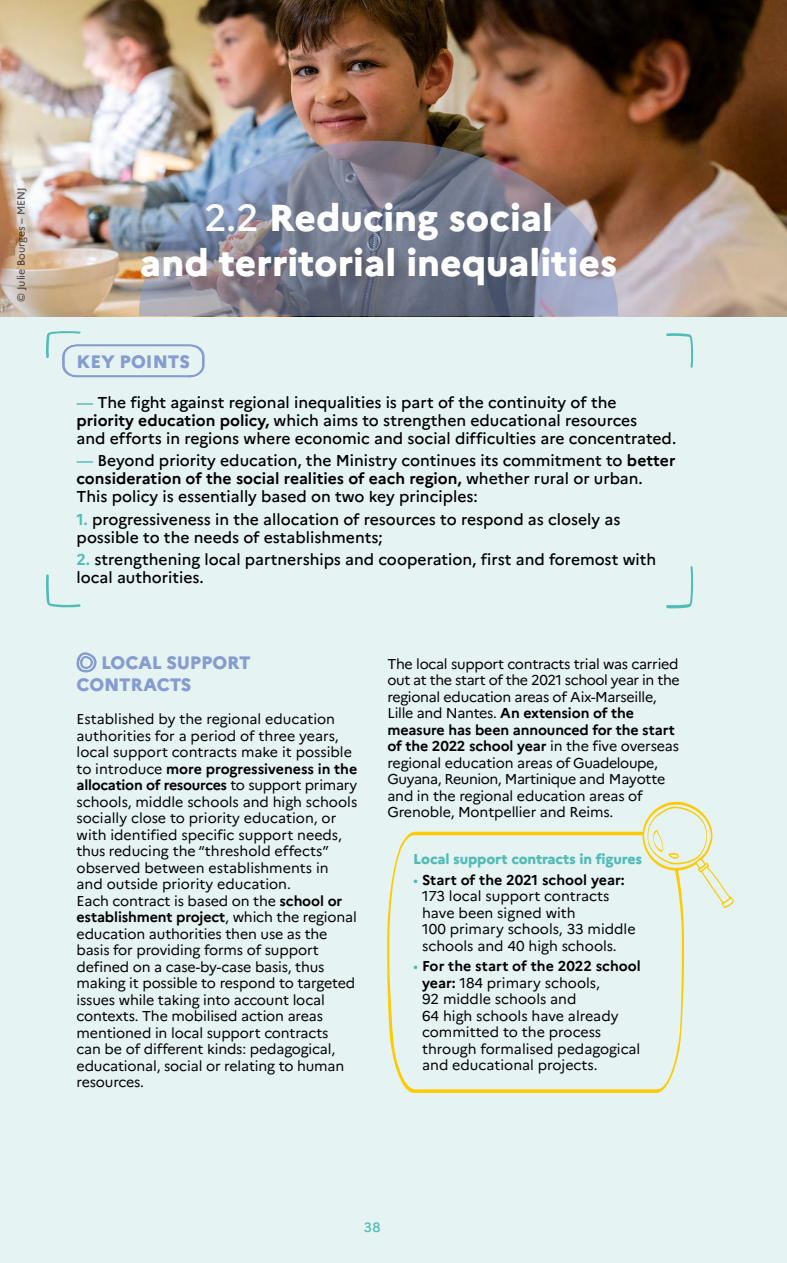
<style>
.page{position:relative;width:787px;height:1263px;background:#e5f3f2}
.page>*{position:absolute;margin:0;border:0;box-sizing:border-box;transform-origin:0 0}
.t1{font:800 37.5px/45px "Marianne";color:#fff;text-align:center}
.t2{font:800 18px/21.6px "Marianne";letter-spacing:-.01em;color:#869cce}
.t3{font:500 15.75px/18px "Marianne";color:#000}
.t4{font:14.25px/16.5px "Marianne";letter-spacing:-.01em;color:#000}
.t5{font:800 14.25px "Marianne";letter-spacing:-.01em;color:#51bbb6}
.t6{font:500 13.5px "Marianne";color:#51bbb6}
.t7{font:10.5px "Marianne";color:#000}
.s1{font-weight:500}
.s2{color:#51bbb6}
.s3{font-weight:700}
.s4{font-weight:700;color:#51bbb6}
</style>
<div class="page">
<img style="left:0;top:0;width:787px;height:316px">
<img style="left:139px;top:141px;width:479px;height:175px">
<svg style="left:46px;top:331px;width:159px;height:47px"></svg>
<svg style="left:666px;top:333px;width:27px;height:35px"></svg>
<svg style="left:46px;top:574px;width:35px;height:34px"></svg>
<svg style="left:666px;top:566px;width:27px;height:42px"></svg>
<svg style="left:76px;top:652px;width:21px;height:21px"></svg>
<svg style="left:387px;top:832px;width:297px;height:261px"></svg>
<svg style="left:641px;top:801px;width:93px;height:107px"></svg>
<p class="t7" style="left:15px;top:302px;width:116px;rotate:-90deg">© Julie Bourges – MENJ</p>
<h1 class="t1" style="left:140px;top:195px;width:479px"><span class="s1">2.2</span> Reducing social<br>and territorial inequalities</h1>
<p class="t2" style="left:77px;top:350px;width:115px">KEY POINTS</p>
<p class="t3" style="left:77px;top:393px;width:601px"><span class="s2">—</span> The fight against regional inequalities is part of the continuity of the <span class="s3">priority education policy,</span> which aims to strengthen educational resources<br>and efforts in regions where economic and social difficulties are concentrated.</p>
<p class="t3" style="left:77px;top:452px;width:600px"><span class="s2">—</span> Beyond priority education, the Ministry continues its commitment to <span class="s3">better consideration of the social realities of each region,</span> whether rural or urban.<br>This policy is essentially based on two key principles:</p>
<p class="t3" style="left:77px;top:510px;width:545px"><span class="s4">1.</span> progressiveness in the allocation of resources to respond as closely as possible to the needs of establishments;</p>
<p class="t3" style="left:77px;top:550px;width:581px"><span class="s4">2.</span> strengthening local partnerships and cooperation, first and foremost with local authorities.</p>
<p class="t2" style="left:77px;top:652px;width:175px;text-indent:24px">LOCAL SUPPORT<br>CONTRACTS</p>
<p class="t4" style="left:77px;top:711px;width:282px">Established by the regional education authorities for a period of three years, local support contracts make it possible to introduce <span class="s3">more progressiveness in the allocation of resources</span> to support primary schools, middle schools and high schools socially close to priority education, or with identified specific support needs, thus reducing the “threshold effects” observed between establishments in and outside priority education.<br>Each contract is based on the <span class="s3">school or establishment project</span>, which the regional education authorities then use as the basis for providing forms of support defined on a case-by-case basis, thus making it possible to respond to targeted issues while taking into account local contexts. The mobilised action areas mentioned in local support contracts<br>can be of different kinds: pedagogical, educational, social or relating to human resources.</p>
<p class="t4" style="left:387px;top:655px;width:294px">The local support contracts trial was carried out at the start of the 2021 school year in the regional education areas of Aix-Marseille, Lille and Nantes. <span class="s3">An extension of the measure has been announced for the start of the 2022 school year</span> in the five overseas regional education areas of Guadeloupe, Guyana, Reunion, Martinique and Mayotte and in the regional education areas of Grenoble, Montpellier and Reims.</p>
<p class="t5" style="left:413px;top:850px;width:230px">Local support contracts in figures</p>
<p class="t4" style="left:422px;top:871px;width:215px;text-indent:-9px"><span class="s2">•</span> <span class="s3">Start of the 2021 school year:<br></span>173 local support contracts have been signed with<br>100 primary schools, 33 middle schools and 40 high schools.</p>
<p class="t4" style="left:422px;top:958px;width:220px;text-indent:-9px"><span class="s2">•</span> <span class="s3">For the start of the 2022 school year:</span> 184 primary schools,<br>92 middle schools and<br>64 high schools have already committed to the process through formalised pedagogical and educational projects.</p>
<p class="t6" style="left:364px;top:1219px;width:18px">38</p>
</div>
